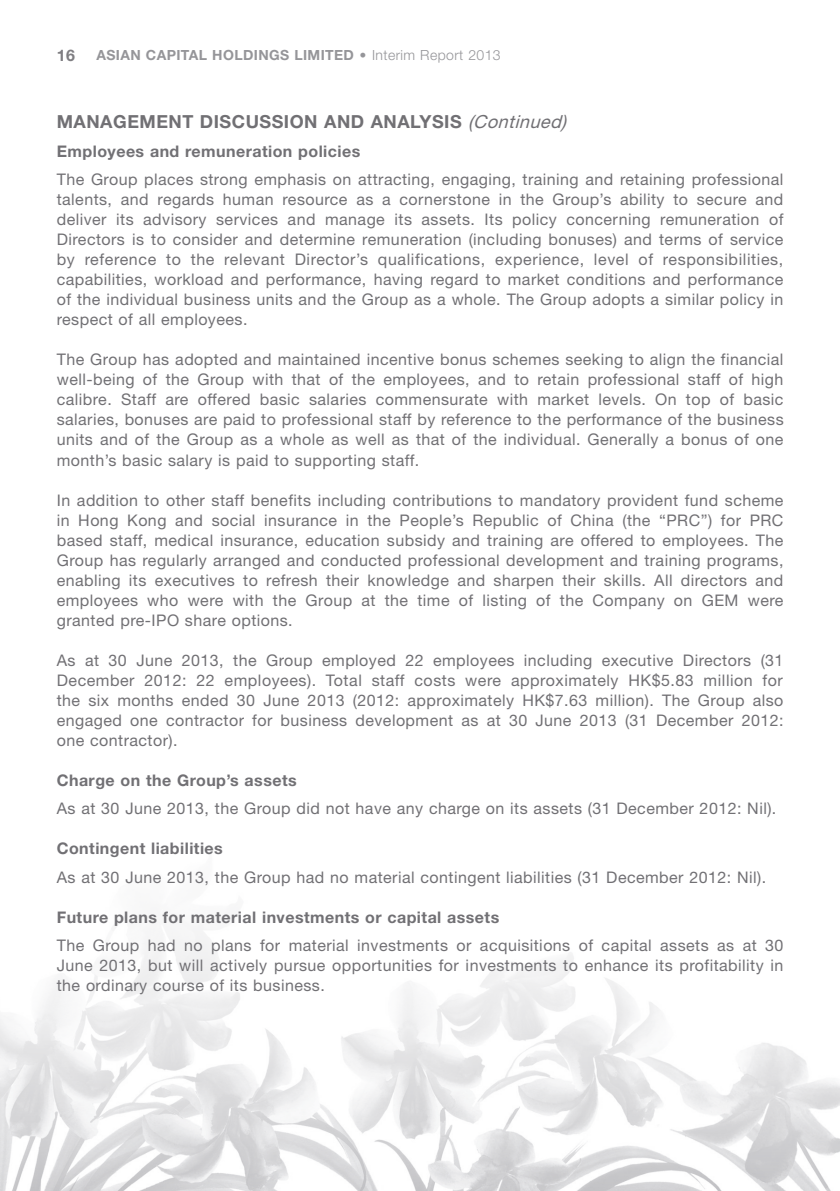
<style>
.page{position:relative;width:840px;height:1191px;background:#fff}
.page>*{position:absolute;margin:0;border:0;box-sizing:border-box;transform-origin:0 0}
.t1{font:700 18px "Helvetica Neue LT Std";letter-spacing:.03em;color:#717074}
.t2{font:16px/20px "Helvetica Neue LT Std";letter-spacing:.03em;color:#717074;text-align:justify}
.t3{font:700 16px "Helvetica Neue LT Std";letter-spacing:.03em;color:#717074}
.t4{font:700 14px "Helvetica Neue LT Std";letter-spacing:.03em;color:#8a8a8e}
.s1{font-family:"Frutiger LT Std";font-weight:900}
.s2{font-weight:300}
.s3{font-weight:400;font-style:italic}
</style>
<div class="page">
<img style="left:0;top:926px;width:839px;height:265px">
<p class="t3" style="left:57px;top:45px;width:20px">16</p>
<p class="t4" style="left:96px;top:47px;width:405px">ASIAN CAPITAL HOLDINGS LIMITED <span class="s1">•</span> <span class="s2">Interim Report 2013</span></p>
<p class="t1" style="left:57px;top:111px;width:511px">MANAGEMENT DISCUSSION AND ANALYSIS <span class="s3">(Continued)</span></p>
<p class="t3" style="left:57px;top:141px;width:305px">Employees and remuneration policies</p>
<p class="t2" style="left:57px;top:169px;width:727px">The Group places strong emphasis on attracting, engaging, training and retaining professional talents, and regards human resource as a cornerstone in the Group’s ability to secure and deliver its advisory services and manage its assets. Its policy concerning remuneration of Directors is to consider and determine remuneration (including bonuses) and terms of service by reference to the relevant Director’s qualifications, experience, level of responsibilities, capabilities, workload and performance, having regard to market conditions and performance of the individual business units and the Group as a whole. The Group adopts a similar policy in respect of all employees.</p>
<p class="t2" style="left:57px;top:349px;width:728px">The Group has adopted and maintained incentive bonus schemes seeking to align the financial well-being of the Group with that of the employees, and to retain professional staff of high calibre. Staff are offered basic salaries commensurate with market levels. On top of basic salaries, bonuses are paid to professional staff by reference to the performance of the business units and of the Group as a whole as well as that of the individual. Generally a bonus of one month’s basic salary is paid to supporting staff.</p>
<p class="t2" style="left:57px;top:489px;width:727px">In addition to other staff benefits including contributions to mandatory provident fund scheme in Hong Kong and social insurance in the People’s Republic of China (the “PRC”) for PRC based staff, medical insurance, education subsidy and training are offered to employees. The Group has regularly arranged and conducted professional development and training programs, enabling its executives to refresh their knowledge and sharpen their skills. All directors and employees who were with the Group at the time of listing of the Company on GEM were granted pre-IPO share options.</p>
<p class="t2" style="left:57px;top:649px;width:727px">As at 30 June 2013, the Group employed 22 employees including executive Directors (31<br>December 2012: 22 employees). Total staff costs were approximately HK$5.83 million for the six months ended 30 June 2013 (2012: approximately HK$7.63 million). The Group also engaged one contractor for business development as at 30 June 2013 (31 December 2012: one contractor).</p>
<p class="t3" style="left:57px;top:770px;width:241px">Charge on the Group’s assets</p>
<p class="t2" style="left:57px;top:798px;width:720px">As at 30 June 2013, the Group did not have any charge on its assets (31 December 2012: Nil).</p>
<p class="t3" style="left:57px;top:838px;width:167px">Contingent liabilities</p>
<p class="t2" style="left:57px;top:866px;width:710px">As at 30 June 2013, the Group had no material contingent liabilities (31 December 2012: Nil).</p>
<p class="t3" style="left:57px;top:907px;width:444px">Future plans for material investments or capital assets</p>
<p class="t2" style="left:57px;top:935px;width:727px">The Group had no plans for material investments or acquisitions of capital assets as at 30<br>June 2013, but will actively pursue opportunities for investments to enhance its profitability in the ordinary course of its business.</p>
</div>
